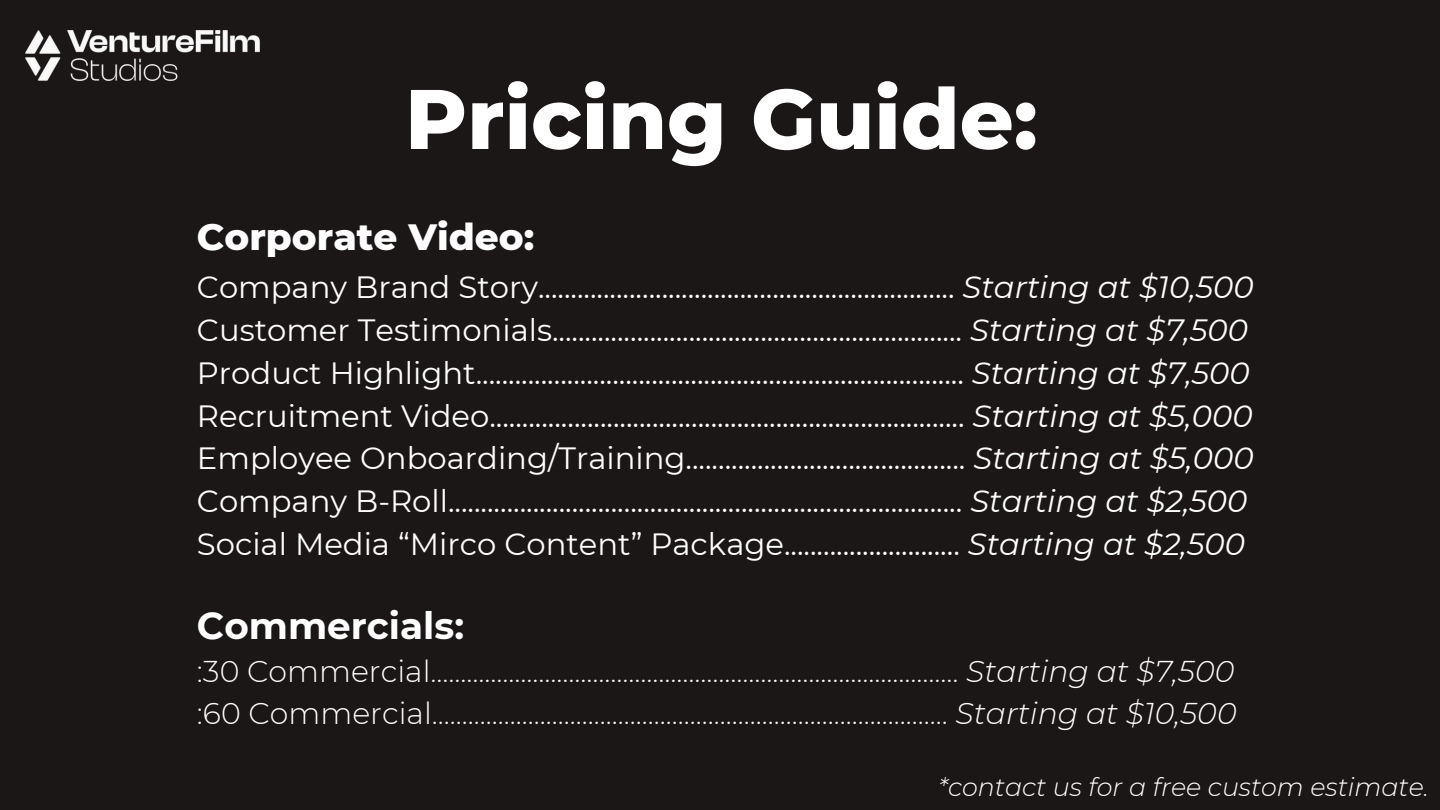
<style>
.page{position:relative;width:1440px;height:810px;background:#1c1717}
.page>*{position:absolute;margin:0;border:0;box-sizing:border-box;transform-origin:0 0}
.t1{font:800 84.4px "Montserrat";color:#fff}
.t2{font:800 37.4px "Montserrat";color:#fff}
.t3{font:700 37.4px "Montserrat";color:#fff}
.t4{font:30.7px/42.8px "Montserrat";color:#fff}
.t5{font:300 30px/42px "Montserrat";color:#fff}
.t6{font:italic 300 25.4px "Montserrat";color:#fff}
.s1{font-style:italic}
</style>
<div class="page">
<img style="left:25px;top:31px;width:234px;height:50px">
<h3 class="t1" style="left:405px;top:67px;width:634px">Pricing Guide:</h3>
<p class="t2" style="left:197px;top:214px;width:339px">Corporate Video:</p>
<h2 class="t4" style="left:197px;top:266px;width:1058px">Company Brand Story................................................................ <span class="s1">Starting at $10,500<br></span>Customer Testimonials............................................................... <span class="s1">Starting at $7,500<br></span>Product Highlight........................................................................... <span class="s1">Starting at $7,500<br></span>Recruitment Video......................................................................... <span class="s1">Starting at $5,000<br></span>Employee Onboarding/Training........................................... <span class="s1">Starting at $5,000<br></span>Company B-Roll............................................................................... <span class="s1">Starting at $2,500<br></span>Social Media “Mirco Content” Package........................... <span class="s1">Starting at $2,500</span></h2>
<h3 class="t3" style="left:197px;top:602px;width:269px">Commercials:</h3>
<h3 class="t5" style="left:197px;top:650px;width:1041px">:30 Commercial........................................................................................ <span class="s1">Starting at $7,500 </span>:60 Commercial...................................................................................... <span class="s1">Starting at $10,500</span></h3>
<p class="t6" style="left:939px;top:771px;width:492px">*contact us for a free custom estimate.</p>
</div>
